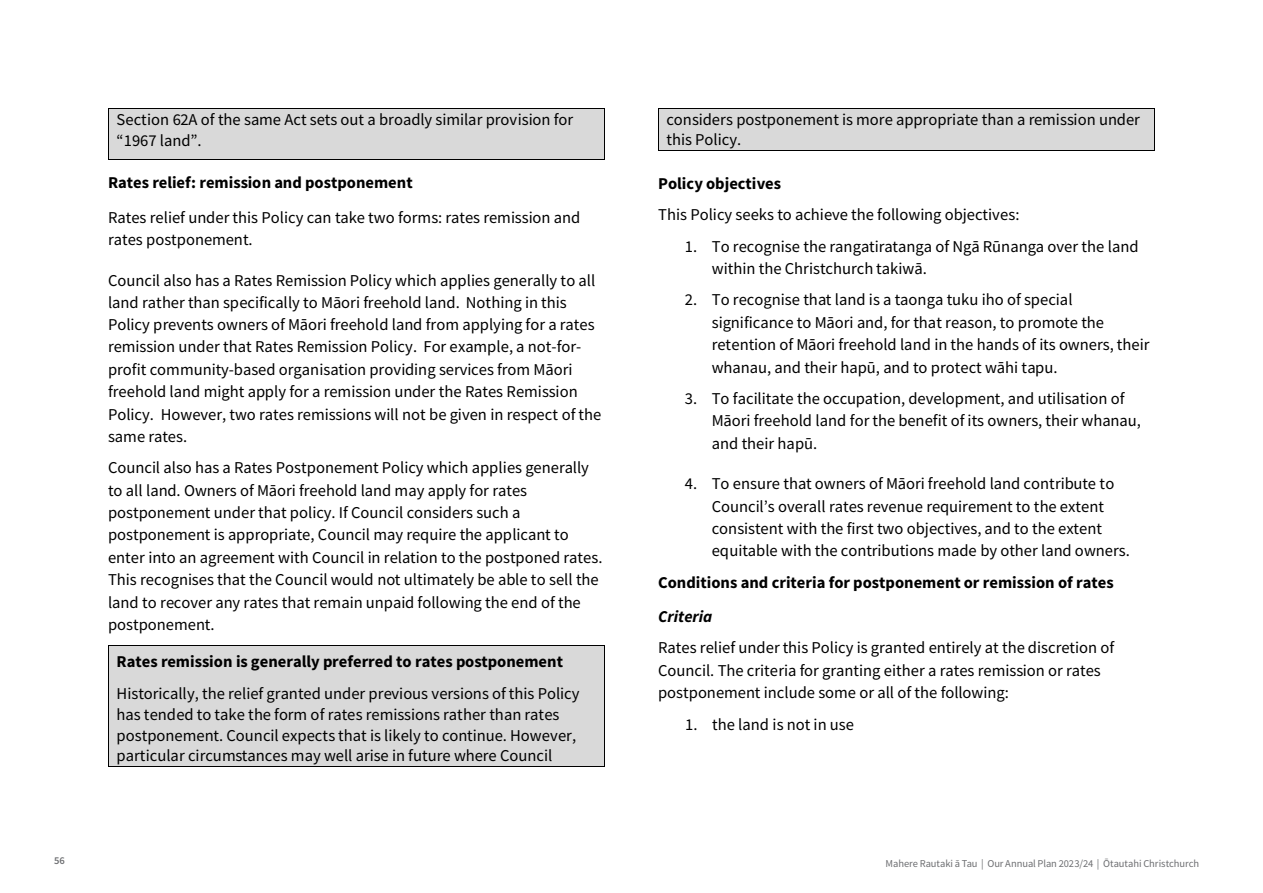
<style>
.page{position:relative;width:1263px;height:893px;background:#fff}
.page>*{position:absolute;margin:0;border:0;box-sizing:border-box;transform-origin:0 0}
.t1{font:16.5px/22.4px "Source Sans Pro";color:#000}
.t2{font:700 16.5px "Source Sans Pro";color:#000}
.t3{font:italic 700 16.5px "Source Sans Pro";color:#000}
.t4{font:10.5px "Source Sans Pro";letter-spacing:-.005em;color:#6d6e71}
.t5{font:600 10.5px "Source Sans Pro";color:#6d6e71}
</style>
<div class="page">
<div style="left:109px;top:109px;width:495px;height:50px;background:#d9d9d9"></div>
<hr style="left:109px;top:108px;width:495px;height:1px;background:#000">
<hr style="left:108px;top:109px;width:1px;height:50px;background:#000">
<hr style="left:109px;top:159px;width:495px;height:1px;background:#000">
<hr style="left:604px;top:109px;width:1px;height:50px;background:#000">
<div style="left:109px;top:646px;width:495px;height:120px;background:#d9d9d9"></div>
<hr style="left:109px;top:645px;width:495px;height:1px;background:#000">
<hr style="left:108px;top:646px;width:1px;height:120px;background:#000">
<hr style="left:109px;top:766px;width:495px;height:1px;background:#000">
<hr style="left:604px;top:646px;width:1px;height:120px;background:#000">
<div style="left:659px;top:109px;width:495px;height:41px;background:#d9d9d9"></div>
<hr style="left:659px;top:108px;width:495px;height:1px;background:#000">
<hr style="left:658px;top:109px;width:1px;height:41px;background:#000">
<hr style="left:659px;top:150px;width:495px;height:1px;background:#000">
<hr style="left:1154px;top:109px;width:1px;height:41px;background:#000">
<p class="t5" style="left:54px;top:854px;width:12px">56</p>
<p class="t1" style="left:117px;top:109px;width:458px;line-height:20.9px">Section 62A of the same Act sets out a broadly similar provision for “1967 land”.</p>
<p class="t2" style="left:108px;top:171px;width:306px">Rates relief: remission and postponement</p>
<p class="t1" style="left:108px;top:206px;width:474px">Rates relief under this Policy can take two forms: rates remission and rates postponement.</p>
<p class="t1" style="left:108px;top:269px;width:495px">Council also has a Rates Remission Policy which applies generally to all land rather than specifically to Māori freehold land. Nothing in this Policy prevents owners of Māori freehold land from applying for a rates remission under that Rates Remission Policy. For example, a not-for&shy;profit community-based organisation providing services from Māori freehold land might apply for a remission under the Rates Remission Policy. However, two rates remissions will not be given in respect of the same rates.</p>
<p class="t1" style="left:108px;top:457px;width:496px">Council also has a Rates Postponement Policy which applies generally to all land. Owners of Māori freehold land may apply for rates postponement under that policy. If Council considers such a postponement is appropriate, Council may require the applicant to enter into an agreement with Council in relation to the postponed rates.<br>This recognises that the Council would not ultimately be able to sell the land to recover any rates that remain unpaid following the end of the postponement.</p>
<p class="t2" style="left:117px;top:650px;width:448px">Rates remission is generally preferred to rates postponement</p>
<p class="t1" style="left:117px;top:683px;width:464px;line-height:20.7px">Historically, the relief granted under previous versions of this Policy has tended to take the form of rates remissions rather than rates postponement. Council expects that is likely to continue. However, particular circumstances may well arise in future where Council</p>
<p class="t1" style="left:666px;top:109px;width:475px;line-height:20.5px">considers postponement is more appropriate than a remission under this Policy.</p>
<p class="t2" style="left:658px;top:172px;width:124px">Policy objectives</p>
<p class="t1" style="left:658px;top:204px;width:363px">This Policy seeks to achieve the following objectives:</p>
<p class="t1" style="left:712px;top:235px;width:428px;text-indent:-27px">1. To recognise the rangatiratanga of Ngā Rūnanga over the land within the Christchurch takiwā.</p>
<p class="t1" style="left:712px;top:288px;width:439px;text-indent:-27px">2. To recognise that land is a taonga tuku iho of special significance to Māori and, for that reason, to promote the retention of Māori freehold land in the hands of its owners, their whanau, and their hapū, and to protect wāhi tapu.</p>
<p class="t1" style="left:712px;top:387px;width:431px;text-indent:-27px">3. To facilitate the occupation, development, and utilisation of<br>Māori freehold land for the benefit of its owners, their whanau, and their hapū.</p>
<p class="t1" style="left:712px;top:473px;width:419px;text-indent:-27px">4. To ensure that owners of Māori freehold land contribute to Council’s overall rates revenue requirement to the extent consistent with the first two objectives, and to the extent equitable with the contributions made by other land owners.</p>
<p class="t2" style="left:658px;top:571px;width:457px">Conditions and criteria for postponement or remission of rates</p>
<p class="t3" style="left:658px;top:605px;width:56px">Criteria</p>
<p class="t1" style="left:658px;top:637px;width:458px">Rates relief under this Policy is granted entirely at the discretion of<br>Council. The criteria for granting either a rates remission or rates postponement include some or all of the following:</p>
<p class="t1" style="left:685px;top:713px;width:170px">1. the land is not in use</p>
<p class="t4" style="left:885px;top:857px;width:315px">Mahere Rautaki ā Tau | Our Annual Plan 2023/24 | Ōtautahi Christchurch</p>
</div>
